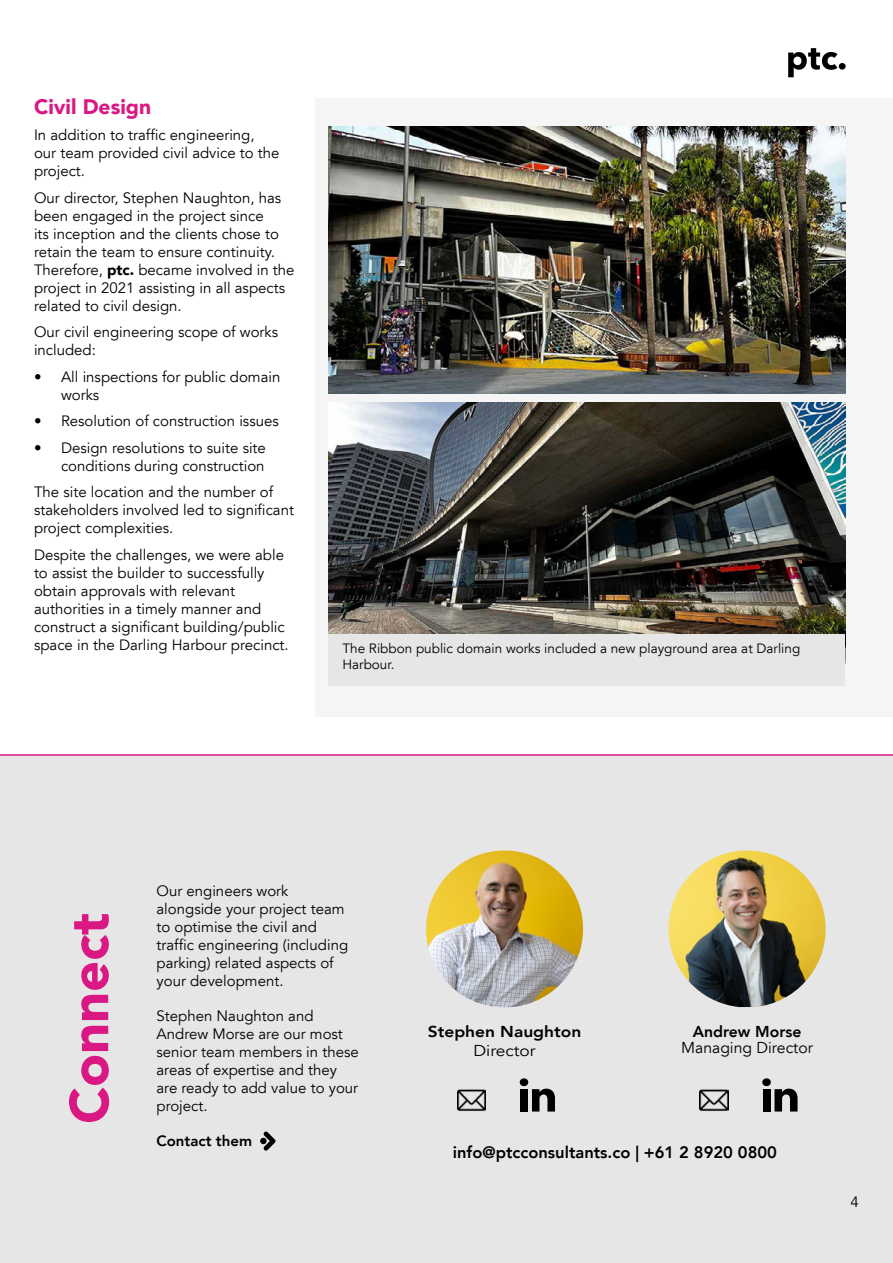
<style>
.page{position:relative;width:893px;height:1263px;background:#fff}
.page>*{position:absolute;margin:0;border:0;box-sizing:border-box;transform-origin:0 0}
.t1{font:900 54px "Avenir LT";color:#da1884}
.t2{font:900 21px "Avenir LT";color:#da1884}
.t3{font:800 16.5px "Avenir LT";color:#000}
.t4{font:15.75px "Avenir LT";color:#000}
.t5{font:800 15.75px "Avenir LT";color:#000;scale:1.1 1}
.t6{font:800 15.75px "Avenir LT";color:#000}
.t7{font:15.75px "Avenir LT";color:#000;scale:1.1 1}
.t8{font:15px/18px "Avenir LT";color:#000}
.t9{font:800 15px "Avenir LT";color:#000}
.t10{font:13.5px/16.2px "Avenir LT";color:#000}
.s1{font-weight:900}
</style>
<div class="page">
<svg style="left:788px;top:48px;width:58px;height:29px"></svg>
<div style="left:315px;top:98px;width:578px;height:618px;background:#f5f5f5"></div>
<img style="left:329px;top:402px;width:516px;height:232px">
<div style="left:0;top:756px;width:893px;height:507px;background:#e6e6e6"></div>
<svg style="left:263px;top:1131px;width:12px;height:19px"></svg>
<div style="left:260px;top:1138px;width:7px;height:6px;background:#000;border-radius:50%"></div>
<img style="left:669px;top:850px;width:157px;height:157px">
<img style="left:426px;top:850px;width:157px;height:157px;border-radius:78px">
<svg style="left:774px;top:1089px;width:24px;height:22px"></svg>
<div style="left:762px;top:1078px;width:9px;height:8px;background:#000;border-radius:50%"></div>
<div style="left:763px;top:1089px;width:7px;height:22px;background:#000"></div>
<img style="left:700px;top:1089px;width:28px;height:22px">
<svg style="left:532px;top:1089px;width:23px;height:22px"></svg>
<div style="left:520px;top:1078px;width:8px;height:8px;background:#000;border-radius:50%"></div>
<div style="left:520px;top:1089px;width:8px;height:22px;background:#000"></div>
<img style="left:457px;top:1089px;width:29px;height:22px">
<hr style="left:0;top:754px;width:893px;height:2px;background:#da1884">
<img style="left:329px;top:126px;width:516px;height:268px">
<div style="left:329px;top:634px;width:516px;height:51px;background:#e6e6e6"></div>
<h2 class="t2" style="left:34px;top:94px;width:119px">Civil Design</h2>
<p class="t8" style="left:34px;top:126px;width:247px">In addition to traffic engineering, our team provided civil advice to the project.</p>
<p class="t8" style="left:34px;top:189px;width:262px">Our director, Stephen Naughton, has been engaged in the project since<br>its inception and the clients chose to retain the team to ensure continuity.<br>Therefore, <span class="s1">ptc.</span> became involved in the project in 2021 assisting in all aspects related to civil design.</p>
<p class="t8" style="left:34px;top:323px;width:246px">Our civil engineering scope of works included:</p>
<p class="t8" style="left:61px;top:368px;width:221px;text-indent:-27px">• All inspections for public domain works</p>
<p class="t8" style="left:34px;top:412px;width:246px">• Resolution of construction issues</p>
<p class="t8" style="left:34px;top:439px;width:233px;text-align:right">• Design resolutions to suite site conditions during construction</p>
<p class="t8" style="left:34px;top:483px;width:261px">The site location and the number of stakeholders involved led to significant project complexities.</p>
<p class="t8" style="left:34px;top:546px;width:256px">Despite the challenges, we were able to assist the builder to successfully obtain approvals with relevant authorities in a timely manner and construct a significant building/public space in the Darling Harbour precinct.</p>
<p class="t10" style="left:342px;top:640px;width:459px">The Ribbon public domain works included a new playground area at Darling<br>Harbour.</p>
<h1 class="t1" style="left:57px;top:1124px;width:212px;rotate:-90deg">Connect</h1>
<p class="t8" style="left:157px;top:882px;width:193px">Our engineers work alongside your project team to optimise the civil and traffic engineering (including parking) related aspects of your development.</p>
<p class="t8" style="left:157px;top:1007px;width:204px">Stephen Naughton and<br>Andrew Morse are our most senior team members in these areas of expertise and they are ready to add value to your project.</p>
<p class="t9" style="left:157px;top:1132px;width:97px">Contact them</p>
<p class="t5" style="left:428px;top:1022px;width:141px">Stephen Naughton</p>
<p class="t7" style="left:473px;top:1041px;width:58px">Director</p>
<p class="t6" style="left:693px;top:1022px;width:110px">Andrew Morse</p>
<p class="t4" style="left:681px;top:1038px;width:133px">Managing Director</p>
<p class="t3" style="left:453px;top:1143px;width:326px">info@ptcconsultants.co | +61 2 8920 0800</p>
<p class="t8" style="left:851px;top:1193px;width:10px">4</p>
</div>
